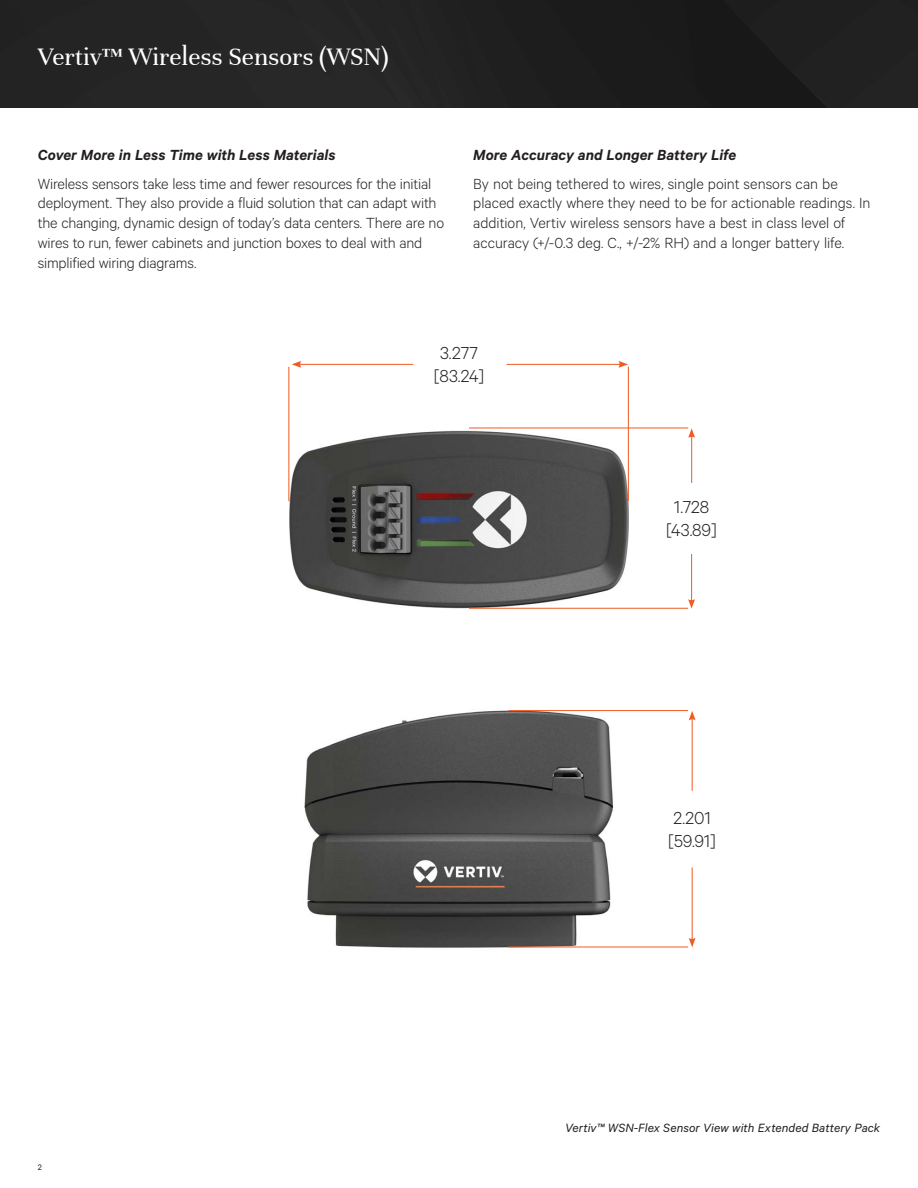
<style>
.page{position:relative;width:918px;height:1188px;background:#fff}
.page>*{position:absolute;margin:0;border:0;box-sizing:border-box;transform-origin:0 0}
.Vertiv_Header_Small{font:27px "Unna";color:#fff}
.Vertiv_Header_Subtit{font:300 19.5px/23.4px "Calibre";color:#231f20;text-align:center}
.Vertiv_Body_Text{font:300 16.5px/19.8px "Calibre";letter-spacing:-.01em;color:#231f20}
.Vertiv_Body_Text-2{font:italic 600 16.5px "Calibre";color:#231f20}
.Vertiv_Caption{font:italic 13.5px "Calibre";letter-spacing:.005em;color:#231f20}
.t1{font:9px "Calibre";color:#231f20}
</style>
<div class="page">
<div style="left:0;top:0;width:918px;height:108px;background:#222"></div>
<img style="left:304px;top:710px;width:363px;height:238px">
<hr style="left:509px;top:710px;width:179px;height:1px;background:#f15b24">
<hr style="left:509px;top:947px;width:179px;height:1px;background:#f15b24">
<hr style="left:692px;top:718px;width:1px;height:73px;background:#f15b24">
<svg style="left:689px;top:711px;width:7px;height:9px"></svg>
<hr style="left:692px;top:867px;width:1px;height:73px;background:#f15b24">
<svg style="left:689px;top:938px;width:7px;height:9px"></svg>
<img style="left:289px;top:428px;width:340px;height:181px">
<hr style="left:469px;top:428px;width:219px;height:1px;background:#f15b24">
<hr style="left:469px;top:608px;width:219px;height:1px;background:#f15b24">
<hr style="left:628px;top:367px;width:1px;height:134px;background:#f15b24">
<hr style="left:288px;top:367px;width:1px;height:134px;background:#f15b24">
<hr style="left:691px;top:554px;width:1px;height:48px;background:#f15b24">
<svg style="left:688px;top:599px;width:7px;height:10px"></svg>
<hr style="left:299px;top:364px;width:114px;height:1px;background:#f15b24">
<svg style="left:292px;top:361px;width:9px;height:7px"></svg>
<hr style="left:691px;top:435px;width:1px;height:48px;background:#f15b24">
<svg style="left:688px;top:428px;width:7px;height:10px"></svg>
<hr style="left:507px;top:364px;width:114px;height:1px;background:#f15b24">
<svg style="left:619px;top:361px;width:9px;height:7px"></svg>
<p class="Vertiv_Header_Small" style="left:38px;top:42px;width:352px">Vertiv™ Wireless Sensors (WSN)</p>
<p class="Vertiv_Body_Text-2" style="left:38px;top:145px;width:299px">Cover More in Less Time with Less Materials</p>
<p class="Vertiv_Body_Text" style="left:38px;top:173px;width:408px">Wireless sensors take less time and fewer resources for the initial deployment. They also provide a fluid solution that can adapt with the changing, dynamic design of today’s data centers. There are no wires to run, fewer cabinets and junction boxes to deal with and simplified wiring diagrams.</p>
<p class="Vertiv_Body_Text-2" style="left:473px;top:145px;width:265px">More Accuracy and Longer Battery Life</p>
<p class="Vertiv_Body_Text" style="left:473px;top:173px;width:399px">By not being tethered to wires, single point sensors can be placed exactly where they need to be for actionable readings. In addition, Vertiv wireless sensors have a best in class level of accuracy (+/-0.3 deg. C., +/-2% RH) and a longer battery life.</p>
<p class="t1" style="left:38px;top:1162px;width:6px">2</p>
<p class="Vertiv_Header_Subtit" style="left:434px;top:340px;width:52px">3.277 [83.24]</p>
<p class="Vertiv_Header_Subtit" style="left:666px;top:494px;width:53px">1.728 [43.89]</p>
<p class="Vertiv_Header_Subtit" style="left:668px;top:805px;width:50px;text-align:left">2.201 [59.91]</p>
<p class="Vertiv_Caption" style="left:565px;top:1120px;width:317px">Vertiv™ WSN-Flex Sensor View with Extended Battery Pack</p>
</div>
